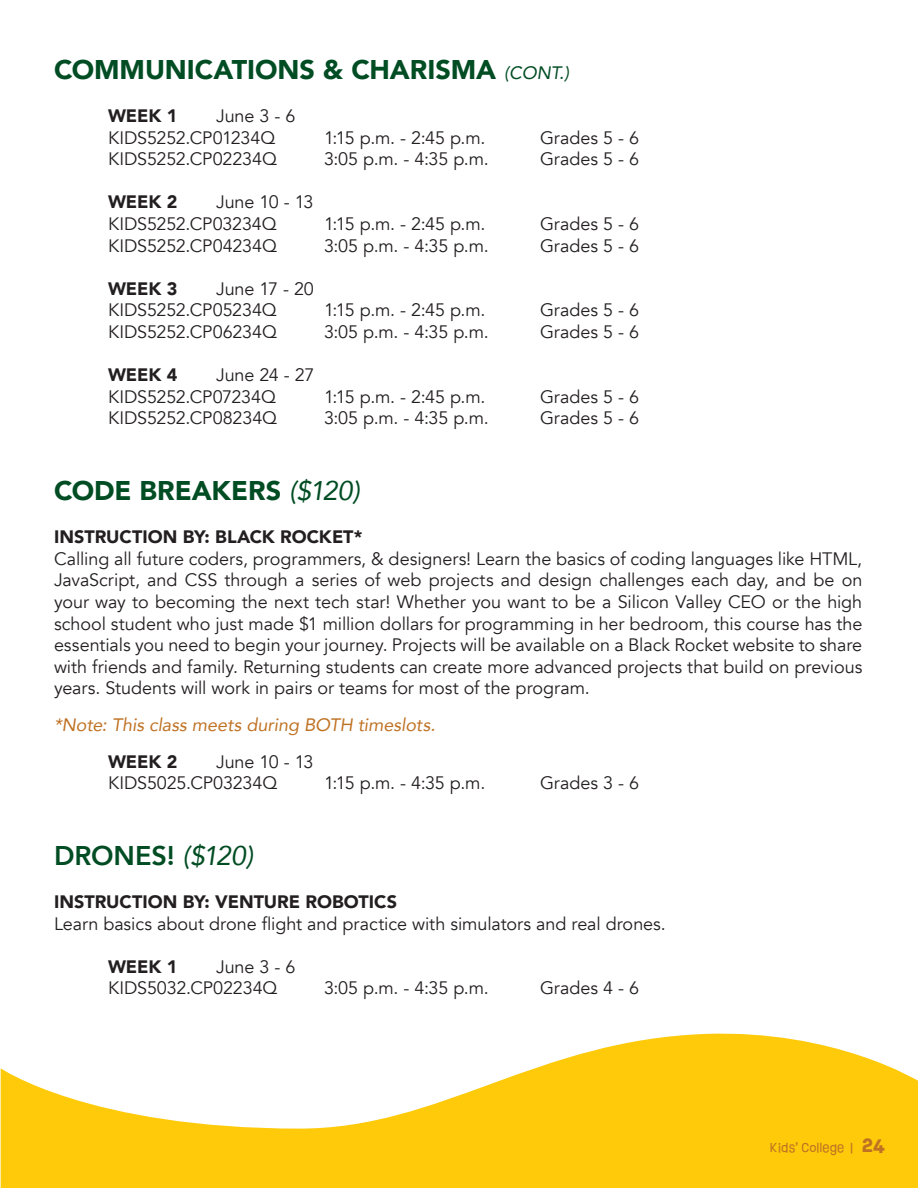
<style>
.page{position:relative;width:918px;height:1188px;background:#fff}
.page>*{position:absolute;margin:0;border:0;box-sizing:border-box;transform-origin:0 0}
.t1{font:900 27px "Avenir";color:#004c23}
.t2{font:800 27px "Avenir";color:#004c23}
.t3{font:18px/21.6px "Avenir";letter-spacing:-.005em;color:#231f20;text-align:justify}
.t4{font:900 18px "Avenir";letter-spacing:-.005em;color:#231f20}
.t5{font:italic 18px "Avenir";color:#bf7223}
.t6{font:12px "Ruddy";color:#bf7223}
.s1{font-weight:400;font-style:italic;font-size:18px}
.s2{font-weight:400;font-style:italic}
.s3{font-weight:700;font-size:18px}
</style>
<div class="page">
<svg style="left:1px;top:1033px;width:917px;height:155px;fill:#feca0a"></svg>
<p class="t1" style="left:54px;top:46px;width:517px">COMMUNICATIONS &amp; CHARISMA <span class="s1">(CONT.)</span></p>
<p class="t4" style="left:108px;top:100px;width:71px">WEEK 1</p>
<p class="t3" style="left:216px;top:105px;width:81px">June 3 - 6</p>
<p class="t3" style="left:108px;top:127px;width:169px">KIDS5252.CP01234Q</p>
<p class="t3" style="left:324px;top:127px;width:163px">1:15 p.m. - 2:45 p.m.</p>
<p class="t3" style="left:540px;top:127px;width:101px">Grades 5 - 6</p>
<p class="t3" style="left:108px;top:149px;width:171px">KIDS5252.CP02234Q</p>
<p class="t3" style="left:324px;top:149px;width:166px">3:05 p.m. - 4:35 p.m.</p>
<p class="t3" style="left:540px;top:149px;width:101px">Grades 5 - 6</p>
<p class="t4" style="left:108px;top:187px;width:71px">WEEK 2</p>
<p class="t3" style="left:216px;top:192px;width:99px">June 10 - 13</p>
<p class="t3" style="left:108px;top:213px;width:170px">KIDS5252.CP03234Q</p>
<p class="t3" style="left:324px;top:213px;width:163px">1:15 p.m. - 2:45 p.m.</p>
<p class="t3" style="left:540px;top:213px;width:101px">Grades 5 - 6</p>
<p class="t3" style="left:108px;top:235px;width:171px">KIDS5252.CP04234Q</p>
<p class="t3" style="left:324px;top:235px;width:166px">3:05 p.m. - 4:35 p.m.</p>
<p class="t3" style="left:540px;top:235px;width:101px">Grades 5 - 6</p>
<p class="t4" style="left:108px;top:273px;width:71px">WEEK 3</p>
<p class="t3" style="left:216px;top:278px;width:99px">June 17 - 20</p>
<p class="t3" style="left:108px;top:300px;width:170px">KIDS5252.CP05234Q</p>
<p class="t3" style="left:324px;top:300px;width:163px">1:15 p.m. - 2:45 p.m.</p>
<p class="t3" style="left:540px;top:300px;width:101px">Grades 5 - 6</p>
<p class="t3" style="left:108px;top:321px;width:171px">KIDS5252.CP06234Q</p>
<p class="t3" style="left:324px;top:321px;width:166px">3:05 p.m. - 4:35 p.m.</p>
<p class="t3" style="left:540px;top:321px;width:101px">Grades 5 - 6</p>
<p class="t4" style="left:108px;top:360px;width:71px">WEEK 4</p>
<p class="t3" style="left:216px;top:365px;width:100px">June 24 - 27</p>
<p class="t3" style="left:108px;top:386px;width:170px">KIDS5252.CP07234Q</p>
<p class="t3" style="left:324px;top:386px;width:163px">1:15 p.m. - 2:45 p.m.</p>
<p class="t3" style="left:540px;top:386px;width:101px">Grades 5 - 6</p>
<p class="t3" style="left:108px;top:408px;width:171px">KIDS5252.CP08234Q</p>
<p class="t3" style="left:324px;top:408px;width:166px">3:05 p.m. - 4:35 p.m.</p>
<p class="t3" style="left:540px;top:408px;width:101px">Grades 5 - 6</p>
<p class="t1" style="left:54px;top:468px;width:308px">CODE BREAKERS <span class="s2">($120)</span></p>
<p class="t4" style="left:54px;top:522px;width:310px">INSTRUCTION BY: BLACK ROCKET*</p>
<p class="t3" style="left:54px;top:548px;width:810px">Calling all future coders, programmers, &amp; designers! Learn the basics of coding languages like HTML, JavaScript, and CSS through a series of web projects and design challenges each day, and be on your way to becoming the next tech star! Whether you want to be a Silicon Valley CEO or the high school student who just made $1 million dollars for programming in her bedroom, this course has the essentials you need to begin your journey. Projects will be available on a Black Rocket website to share with friends and family. Returning students can create more advanced projects that build on previous years. Students will work in pairs or teams for most of the program.</p>
<p class="t5" style="left:54px;top:714px;width:383px">*Note: This class meets during BOTH timeslots.</p>
<p class="t4" style="left:108px;top:746px;width:71px">WEEK 2</p>
<p class="t3" style="left:216px;top:751px;width:99px">June 10 - 13</p>
<p class="t3" style="left:108px;top:773px;width:171px">KIDS5025.CP03234Q</p>
<p class="t3" style="left:324px;top:773px;width:163px">1:15 p.m. - 4:35 p.m.</p>
<p class="t3" style="left:540px;top:773px;width:101px">Grades 3 - 6</p>
<p class="t2" style="left:54px;top:834px;width:201px">DRONES! <span class="s2">($120)</span></p>
<p class="t4" style="left:54px;top:886px;width:345px">INSTRUCTION BY: VENTURE ROBOTICS</p>
<p class="t3" style="left:54px;top:913px;width:613px">Learn basics about drone flight and practice with simulators and real drones.</p>
<p class="t4" style="left:108px;top:951px;width:71px">WEEK 1</p>
<p class="t3" style="left:216px;top:956px;width:81px">June 3 - 6</p>
<p class="t3" style="left:108px;top:978px;width:171px">KIDS5032.CP02234Q</p>
<p class="t3" style="left:324px;top:978px;width:166px">3:05 p.m. - 4:35 p.m.</p>
<p class="t3" style="left:540px;top:978px;width:101px">Grades 4 - 6</p>
<p class="t6" style="left:770px;top:1139px;width:117px">KIDS’ COLLEGE | <span class="s3">24</span></p>
</div>
